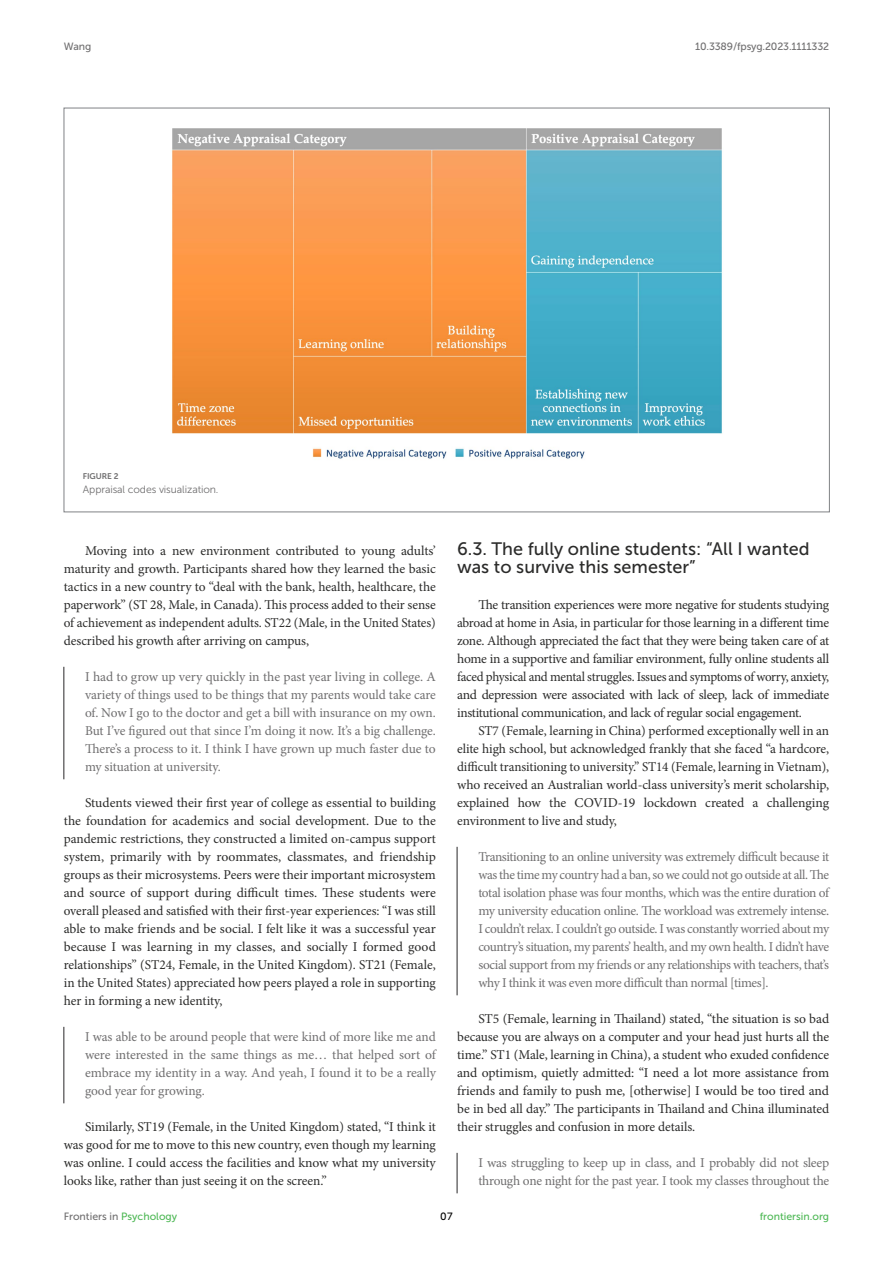
<style>
.page{position:relative;width:893px;height:1263px;background:#fff}
.page>*{position:absolute;margin:0;border:0;box-sizing:border-box;transform-origin:0 0}
.HEAD_2{font:18px/18px "Museo Sans 500";color:#2b2b2a}
.TEXT{font:13.5px/18px "Minion Pro";letter-spacing:-.005em;color:#2b2b2a;text-align:justify}
.BLOCK_QTN{font:13.5px/18px "Minion Pro";letter-spacing:-.02em;color:#706f70;text-align:justify}
.TEXT_FLUSH{font:13.5px/18px "Minion Pro";letter-spacing:-.02em;color:#2b2b2a;text-align:justify}
.t1{font:10.5px "Museo Sans 500";letter-spacing:-.015em;color:#706f70}
.FIG_LEG{font:10.5px "Museo Sans 300";letter-spacing:-.01em;color:#706f70}
.t2{font:10.5px "Museo Sans 500";color:#4eb855}
.t3{font:10.5px "Museo Sans 500";color:#000}
.FIG_HD{font:8.25px "Museo Sans 700";letter-spacing:-.01em;color:#706f70}
.s1{color:#4eb855}
</style>
<div class="page">
<hr style="left:63px;top:667px;width:2px;height:112px;background:#706f70">
<hr style="left:63px;top:1027px;width:2px;height:76px;background:#706f70">
<hr style="left:456px;top:847px;width:2px;height:148px;background:#706f70">
<hr style="left:456px;top:1153px;width:2px;height:40px;background:#706f70">
<img style="left:172px;top:128px;width:551px;height:331px">
<p class="t1" style="left:64px;top:41px;width:29px">Wang</p>
<p class="t1" style="left:695px;top:41px;width:135px">10.3389/fpsyg.2023.1111332</p>
<p class="FIG_HD" style="left:83px;top:472px;width:37px">FIGURE 2</p>
<p class="FIG_LEG" style="left:83px;top:484px;width:137px">Appraisal codes visualization.</p>
<p class="TEXT" style="left:64px;top:542px;width:374px;text-indent:21px">Moving into a new environment contributed to young adults’ maturity and growth. Participants shared how they learned the basic tactics in a new country to “deal with the bank, health, healthcare, the paperwork” (ST 28, Male, in Canada). This process added to their sense of achievement as independent adults. ST22 (Male, in the United States) described his growth after arriving on campus,</p>
<p class="BLOCK_QTN" style="left:85px;top:668px;width:352px">I had to grow up very quickly in the past year living in college. A variety of things used to be things that my parents would take care of. Now I go to the doctor and get a bill with insurance on my own.<br>But I’ve figured out that since I’m doing it now. It’s a big challenge.<br>There’s a process to it. I think I have grown up much faster due to my situation at university.</p>
<p class="TEXT" style="left:64px;top:794px;width:374px;text-indent:21px">Students viewed their first year of college as essential to building the foundation for academics and social development. Due to the pandemic restrictions, they constructed a limited on-campus support system, primarily with by roommates, classmates, and friendship groups as their microsystems. Peers were their important microsystem and source of support during difficult times. These students were overall pleased and satisfied with their first-year experiences: “I was still able to make friends and be social. I felt like it was a successful year because I was learning in my classes, and socially I formed good relationships” (ST24, Female, in the United Kingdom). ST21 (Female, in the United States) appreciated how peers played a role in supporting her in forming a new identity,</p>
<p class="BLOCK_QTN" style="left:85px;top:1028px;width:352px">I was able to be around people that were kind of more like me and were interested in the same things as me… that helped sort of embrace my identity in a way. And yeah, I found it to be a really good year for growing.</p>
<p class="TEXT" style="left:64px;top:1118px;width:374px;text-indent:21px">Similarly, ST19 (Female, in the United Kingdom) stated, “I think it was good for me to move to this new country, even though my learning was online. I could access the facilities and know what my university looks like, rather than just seeing it on the screen.”</p>
<p class="HEAD_2" style="left:457px;top:540px;width:354px">6.3. The fully online students: “All I wanted was to survive this semester”</p>
<p class="TEXT_FLUSH" style="left:457px;top:596px;width:374px;text-indent:21px">The transition experiences were more negative for students studying abroad at home in Asia, in particular for those learning in a different time zone. Although appreciated the fact that they were being taken care of at home in a supportive and familiar environment, fully online students all faced physical and mental struggles. Issues and symptoms of worry, anxiety, and depression were associated with lack of sleep, lack of immediate institutional communication, and lack of regular social engagement.</p>
<p class="TEXT" style="left:457px;top:722px;width:374px;text-indent:21px">ST7 (Female, learning in China) performed exceptionally well in an elite high school, but acknowledged frankly that she faced “a hardcore, difficult transitioning to university.” ST14 (Female, learning in Vietnam), who received an Australian world-class university’s merit scholarship, explained how the COVID-19 lockdown created a challenging environment to live and study,</p>
<p class="BLOCK_QTN" style="left:478px;top:848px;width:352px">Transitioning to an online university was extremely difficult because it was the time my country had a ban, so we could not go outside at all. The total isolation phase was four months, which was the entire duration of my university education online. The workload was extremely intense.<br>I couldn’t relax. I couldn’t go outside. I was constantly worried about my country’s situation, my parents’ health, and my own health. I didn’t have social support from my friends or any relationships with teachers, that’s why I think it was even more difficult than normal [times].</p>
<p class="TEXT" style="left:457px;top:1010px;width:374px;text-indent:21px">ST5 (Female, learning in Thailand) stated, “the situation is so bad because you are always on a computer and your head just hurts all the time.” ST1 (Male, learning in China), a student who exuded confidence and optimism, quietly admitted: “I need a lot more assistance from friends and family to push me, [otherwise] I would be too tired and be in bed all day.” The participants in Thailand and China illuminated their struggles and confusion in more details.</p>
<p class="BLOCK_QTN" style="left:478px;top:1154px;width:352px">I was struggling to keep up in class, and I probably did not sleep through one night for the past year. I took my classes throughout the</p>
<p class="t1" style="left:64px;top:1211px;width:115px">Frontiers in <span class="s1">Psychology</span></p>
<p class="t3" style="left:440px;top:1211px;width:14px">07</p>
<p class="t2" style="left:760px;top:1211px;width:71px">frontiersin.org</p>
</div>
